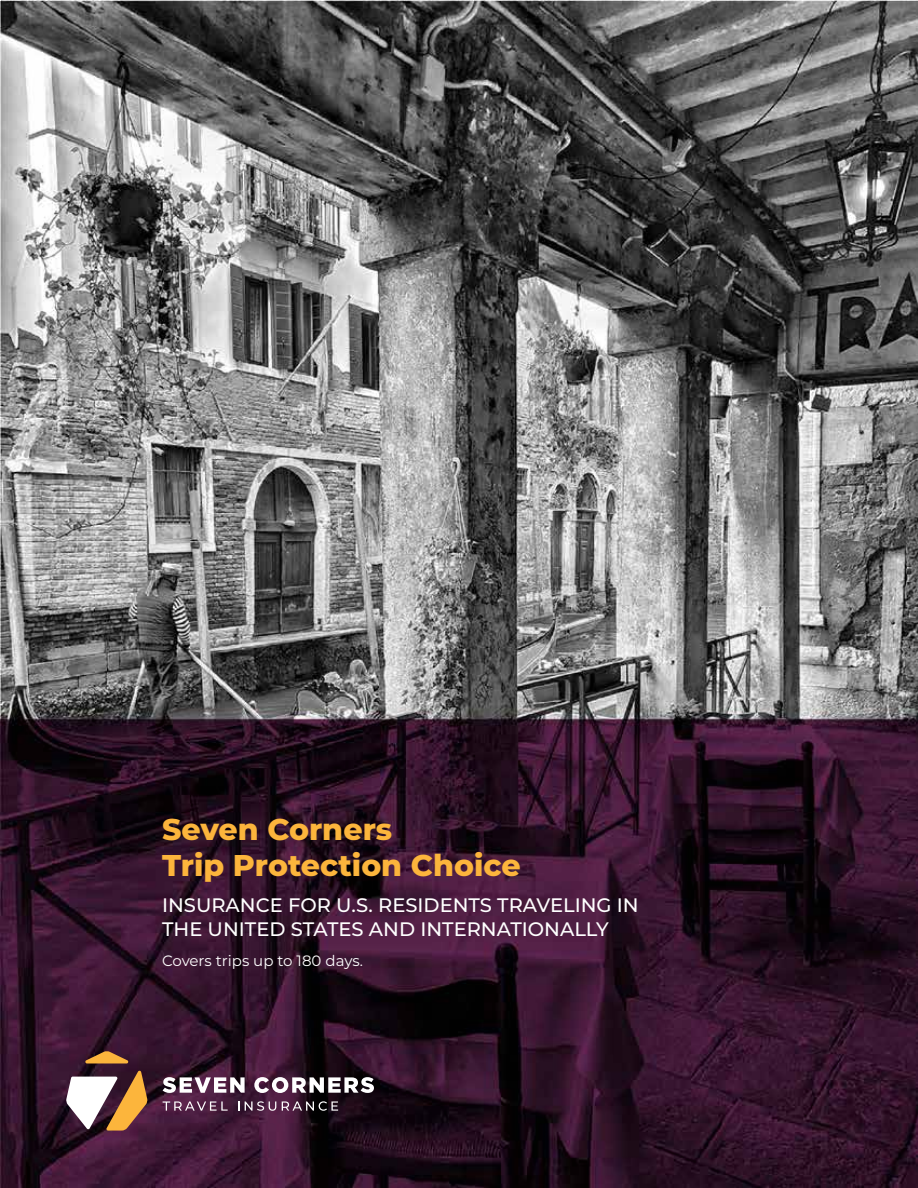
<style>
.page{position:relative;width:918px;height:1188px;background:#fff}
.page>*{position:absolute;margin:0;border:0;box-sizing:border-box;transform-origin:0 0}
.t1{font:800 30px/36px "Montserrat";color:#fcb53c}
.t2{font:500 19.5px/23.4px "Montserrat";color:#fff}
.t3{font:15px "Montserrat";color:#fff}
</style>
<div class="page">
<img style="left:0;top:0;width:918px;height:1188px">
<svg style="left:85px;top:1051px;width:44px;height:12px"></svg>
<svg style="left:66px;top:1070px;width:82px;height:61px"></svg>
<svg style="left:163px;top:1101px;width:65px;height:10px"></svg>
<svg style="left:245px;top:1101px;width:31px;height:10px"></svg>
<svg style="left:282px;top:1101px;width:56px;height:10px"></svg>
<svg style="left:163px;top:1077px;width:82px;height:16px"></svg>
<svg style="left:254px;top:1077px;width:120px;height:16px"></svg>
<h1 class="t1" style="left:162px;top:810px;width:360px">Seven Corners<br>Trip Protection Choice</h1>
<p class="t2" style="left:162px;top:893px;width:478px">INSURANCE FOR U.S. RESIDENTS TRAVELING IN<br>THE UNITED STATES AND INTERNATIONALLY</p>
<p class="t3" style="left:162px;top:951px;width:202px">Covers trips up to 180 days.</p>
</div>
